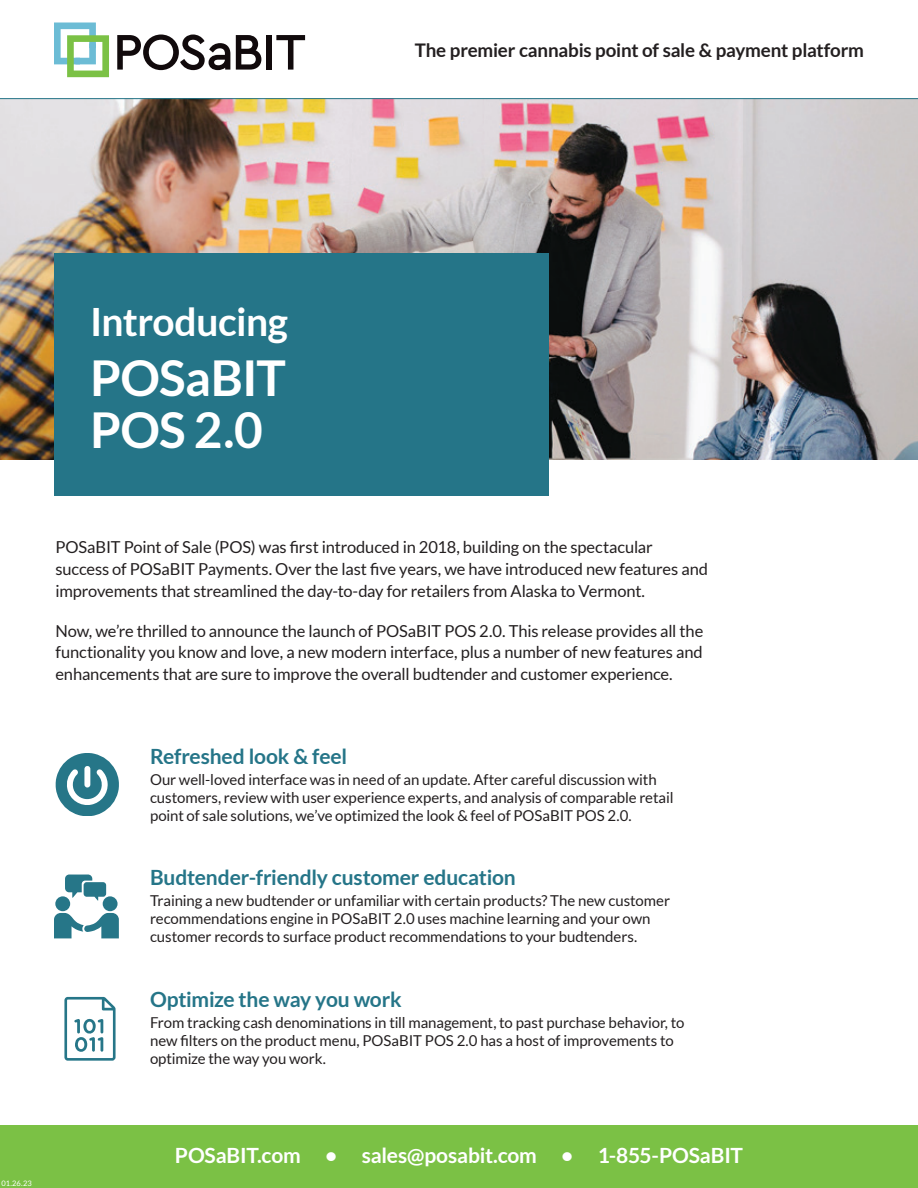
<style>
.page{position:relative;width:918px;height:1188px;background:#fff}
.page>*{position:absolute;margin:0;border:0;box-sizing:border-box;transform-origin:0 0}
.t1{font:700 49.5px/52.5px "Lato";letter-spacing:-.015em;color:#fff}
.t2{font:700 39px "Lato";letter-spacing:-.015em;color:#fff}
.t3{font:700 21px "Lato";letter-spacing:-.005em;color:#257588}
.t4{font:700 21px "Lato";letter-spacing:-.01em;color:#fff}
.t5{font:700 18.75px "Lato";letter-spacing:-.01em;color:#231f20}
.t6{font:16.5px/21.8px "Lato";letter-spacing:-.01em;color:#231f20}
.t7{font:15px/18px "Lato";letter-spacing:-.005em;color:#231f20}
.t8{font:7.5px "Lato";color:#fff}
</style>
<div class="page">
<div style="left:0;top:1125px;width:918px;height:63px;background:#7bc145"></div>
<svg style="left:54px;top:23px;width:55px;height:54px"></svg>
<svg style="left:117px;top:35px;width:113px;height:35px"></svg>
<svg style="left:236px;top:35px;width:25px;height:35px"></svg>
<div style="left:266px;top:35px;width:5px;height:35px;background:#110a0c"></div>
<svg style="left:276px;top:35px;width:29px;height:35px"></svg>
<img style="left:0;top:99px;width:918px;height:361px">
<div style="left:54px;top:254px;width:495px;height:242px;background:#257588"></div>
<hr style="left:0;top:98px;width:918px;height:1px;background:#257588">
<svg style="left:56px;top:753px;width:63px;height:63px"></svg>
<svg style="left:64px;top:997px;width:52px;height:64px"></svg>
<svg style="left:54px;top:913px;width:65px;height:25px"></svg>
<svg style="left:65px;top:874px;width:41px;height:27px"></svg>
<div style="left:103px;top:896px;width:15px;height:15px;background:#267688;border-radius:50%"></div>
<div style="left:55px;top:896px;width:15px;height:15px;background:#267688;border-radius:50%"></div>
<p class="t5" style="left:415px;top:39px;width:451px">The premier cannabis point of sale &amp; payment platform</p>
<h2 class="t2" style="left:90px;top:299px;width:200px">Introducing</h2>
<h1 class="t1" style="left:90px;top:351px;width:198px">POSaBIT<br>POS 2.0</h1>
<p class="t6" style="left:56px;top:536px;width:654px">POSaBIT Point of Sale (POS) was first introduced in 2018, building on the spectacular success of POSaBIT Payments. Over the last five years, we have introduced new features and improvements that streamlined the day-to-day for retailers from Alaska to Vermont.</p>
<p class="t6" style="left:56px;top:620px;width:649px;text-align:justify">Now, we’re thrilled to announce the launch of POSaBIT POS 2.0. This release provides all the functionality you know and love, a new modern interface, plus a number of new features and enhancements that are sure to improve the overall budtender and customer experience.</p>
<h3 class="t3" style="left:150px;top:744px;width:199px">Refreshed look &amp; feel</h3>
<p class="t7" style="left:150px;top:770px;width:525px">Our well-loved interface was in need of an update. After careful discussion with customers, review with user experience experts, and analysis of comparable retail point of sale solutions, we’ve optimized the look &amp; feel of POSaBIT POS 2.0.</p>
<h3 class="t3" style="left:150px;top:866px;width:367px">Budtender-friendly customer education</h3>
<p class="t7" style="left:150px;top:892px;width:522px">Training a new budtender or unfamiliar with certain products? The new customer recommendations engine in POSaBIT 2.0 uses machine learning and your own customer records to surface product recommendations to your budtenders.</p>
<h3 class="t3" style="left:150px;top:987px;width:253px">Optimize the way you work</h3>
<p class="t7" style="left:150px;top:1013px;width:536px">From tracking cash denominations in till management, to past purchase behavior, to new filters on the product menu, POSaBIT POS 2.0 has a host of improvements to optimize the way you work.</p>
<p class="t8" style="left:2px;top:1179px;width:32px">01.26.23</p>
<h3 class="t4" style="left:175px;top:1144px;width:570px">POSaBIT.com • sales@posabit.com • 1-855-POSaBIT</h3>
</div>
